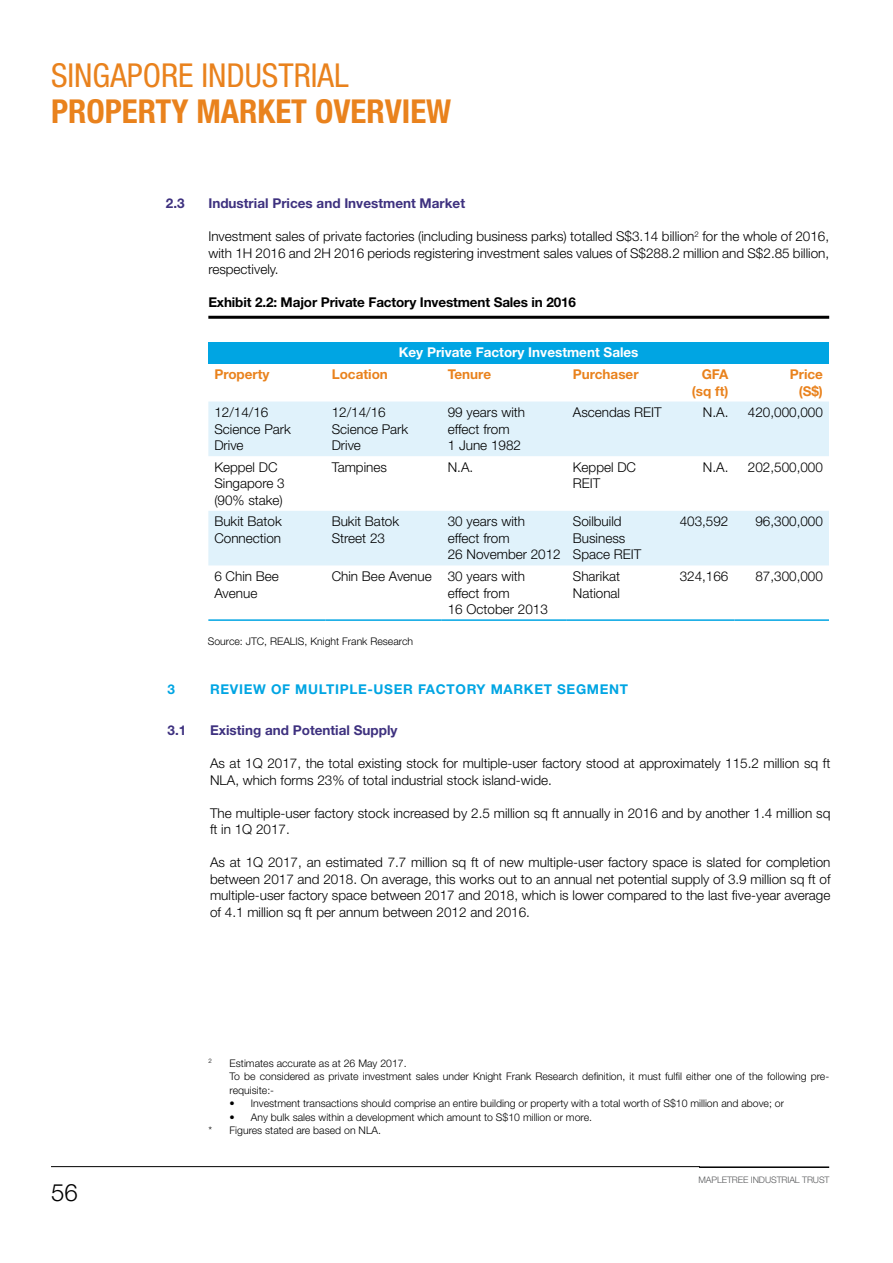
<style>
.page{position:relative;width:893px;height:1263px;background:#fff}
.page>*{position:absolute;margin:0;border:0;box-sizing:border-box;transform-origin:0 0}
.t1{font:700 condensed 33px "Helvetica Neue LT Std";color:#e9821d}
.t2{font:condensed 33px "Helvetica Neue LT Std";color:#e9821d}
.t3{font:300 24px "Helvetica Neue LT Std";color:#000}
.t4{font:300 13.5px/16.5px "Helvetica Neue LT Std";color:#000}
.t5{font:700 13.5px "Helvetica Neue LT Std";color:#3e317f}
.t6{font:700 13.5px "Helvetica Neue LT Std";letter-spacing:-.01em;color:#000}
.t7{font:700 13.5px/16.5px "Helvetica Neue LT Std";color:#e9821d;text-align:right}
.t8{font:700 13.5px "Helvetica Neue LT Std";letter-spacing:.05em;color:#00a5e3}
.t9{font:700 13.5px "Helvetica Neue LT Std";color:#fff}
.t10{font:300 10.5px/13.5px "Helvetica Neue LT Std";color:#000}
.t11{font:300 9px "Helvetica Neue LT Std";letter-spacing:-.01em;color:#58595b}
.t12{font:300 6.15px "Helvetica Neue LT Std";color:#000}
</style>
<div class="page">
<hr style="left:208px;top:316px;width:621px;height:3px;background:#000">
<div style="left:208px;top:342px;width:621px;height:21px;background:#00a5e3"></div>
<svg style="left:208px;top:401px;width:621px;height:164px;fill:#e0f2fb"></svg>
<hr style="left:208px;top:619px;width:118px;height:2px;background:#00a5e3">
<hr style="left:326px;top:619px;width:116px;height:2px;background:#00a5e3">
<hr style="left:442px;top:619px;width:125px;height:2px;background:#00a5e3">
<hr style="left:567px;top:619px;width:104px;height:2px;background:#00a5e3">
<hr style="left:671px;top:619px;width:63px;height:2px;background:#00a5e3">
<hr style="left:734px;top:619px;width:95px;height:2px;background:#00a5e3">
<hr style="left:51px;top:1166px;width:649px;height:1px;background:#000">
<hr style="left:699px;top:1166px;width:130px;height:2px;background:#000">
<h1 class="t2" style="left:51px;top:57px;width:299px">SINGAPORE INDUSTRIAL</h1>
<h1 class="t1" style="left:51px;top:92px;width:402px">PROPERTY MARKET OVERVIEW</h1>
<p class="t5" style="left:166px;top:195px;width:20px">2.3</p>
<p class="t5" style="left:208px;top:195px;width:258px">Industrial Prices and Investment Market</p>
<p class="t4" style="left:208px;top:228px;width:622px;text-align:justify">Investment sales of private factories (including business parks) totalled S$3.14 billion<sup>2</sup> for the whole of 2016, with 1H 2016 and 2H 2016 periods registering investment sales values of S$288.2 million and S$2.85 billion, respectively.</p>
<p class="t6" style="left:208px;top:294px;width:369px">Exhibit 2.2: Major Private Factory Investment Sales in 2016</p>
<p class="t9" style="left:399px;top:344px;width:241px">Key Private Factory Investment Sales</p>
<p class="t7" style="left:214px;top:366px;width:57px">Property</p>
<p class="t7" style="left:332px;top:366px;width:58px">Location</p>
<p class="t7" style="left:448px;top:366px;width:45px">Tenure</p>
<p class="t7" style="left:573px;top:366px;width:67px">Purchaser</p>
<p class="t7" style="left:692px;top:366px;width:38px">GFA (sq ft)</p>
<p class="t7" style="left:790px;top:366px;width:35px">Price (S$)</p>
<p class="t4" style="left:214px;top:404px;width:78px">12/14/16<br>Science Park<br>Drive</p>
<p class="t4" style="left:332px;top:404px;width:78px">12/14/16<br>Science Park<br>Drive</p>
<p class="t4" style="left:448px;top:404px;width:79px">99 years with effect from<br>1 June 1982</p>
<p class="t4" style="left:573px;top:404px;width:90px">Ascendas REIT</p>
<p class="t4" style="left:703px;top:404px;width:27px">N.A.</p>
<p class="t4" style="left:748px;top:404px;width:77px">420,000,000</p>
<p class="t4" style="left:214px;top:458px;width:72px">Keppel DC<br>Singapore 3 (90% stake)</p>
<p class="t4" style="left:332px;top:458px;width:57px">Tampines</p>
<p class="t4" style="left:448px;top:458px;width:27px">N.A.</p>
<p class="t4" style="left:573px;top:458px;width:65px">Keppel DC<br>REIT</p>
<p class="t4" style="left:703px;top:458px;width:27px">N.A.</p>
<p class="t4" style="left:748px;top:458px;width:77px">202,500,000</p>
<p class="t4" style="left:214px;top:513px;width:69px">Bukit Batok<br>Connection</p>
<p class="t4" style="left:332px;top:513px;width:69px">Bukit Batok<br>Street 23</p>
<p class="t4" style="left:448px;top:513px;width:115px">30 years with<br>effect from<br>26 November 2012</p>
<p class="t4" style="left:573px;top:513px;width:70px">Soilbuild<br>Business<br>Space REIT</p>
<p class="t4" style="left:680px;top:513px;width:50px">403,592</p>
<p class="t4" style="left:755px;top:513px;width:69px">96,300,000</p>
<p class="t4" style="left:214px;top:568px;width:66px">6 Chin Bee<br>Avenue</p>
<p class="t4" style="left:448px;top:568px;width:102px;text-indent:-116px">Chin Bee Avenue 30 years with effect from<br>16 October 2013</p>
<p class="t4" style="left:573px;top:568px;width:49px">Sharikat<br>National</p>
<p class="t4" style="left:680px;top:568px;width:50px">324,166</p>
<p class="t4" style="left:755px;top:568px;width:69px">87,300,000</p>
<p class="t10" style="left:208px;top:634px;width:207px">Source: JTC, REALIS, Knight Frank Research</p>
<p class="t8" style="left:168px;top:680px;width:9px">3</p>
<p class="t8" style="left:210px;top:680px;width:420px">REVIEW OF MULTIPLE-USER FACTORY MARKET SEGMENT</p>
<p class="t5" style="left:168px;top:722px;width:20px">3.1</p>
<p class="t5" style="left:210px;top:722px;width:189px">Existing and Potential Supply</p>
<p class="t4" style="left:210px;top:755px;width:622px">As at 1Q 2017, the total existing stock for multiple-user factory stood at approximately 115.2 million sq ft<br>NLA, which forms 23% of total industrial stock island-wide.</p>
<p class="t4" style="left:210px;top:804px;width:622px">The multiple-user factory stock increased by 2.5 million sq ft annually in 2016 and by another 1.4 million sq ft in 1Q 2017.</p>
<p class="t4" style="left:210px;top:854px;width:622px;text-align:justify">As at 1Q 2017, an estimated 7.7 million sq ft of new multiple-user factory space is slated for completion between 2017 and 2018. On average, this works out to an annual net potential supply of 3.9 million sq ft of multiple-user factory space between 2017 and 2018, which is lower compared to the last five-year average of 4.1 million sq ft per annum between 2012 and 2016.</p>
<h2 class="t3" style="left:51px;top:1178px;width:28px">56</h2>
<p class="t12" style="left:208px;top:1057px;width:5px">2</p>
<p class="t10" style="left:230px;top:1056px;width:601px">Estimates accurate as at 26 May 2017.<br>To be considered as private investment sales under Knight Frank Research definition, it must fulfil either one of the following pre&shy;requisite:-</p>
<p class="t10" style="left:230px;top:1096px;width:556px">• Investment transactions should comprise an entire building or property with a total worth of S$10 million and above; or</p>
<p class="t10" style="left:208px;top:1110px;width:385px;text-indent:21px">• Any bulk sales within a development which amount to S$10 million or more. * Figures stated are based on NLA.</p>
<p class="t11" style="left:698px;top:1174px;width:133px">MAPLETREE INDUSTRIAL TRUST</p>
</div>
